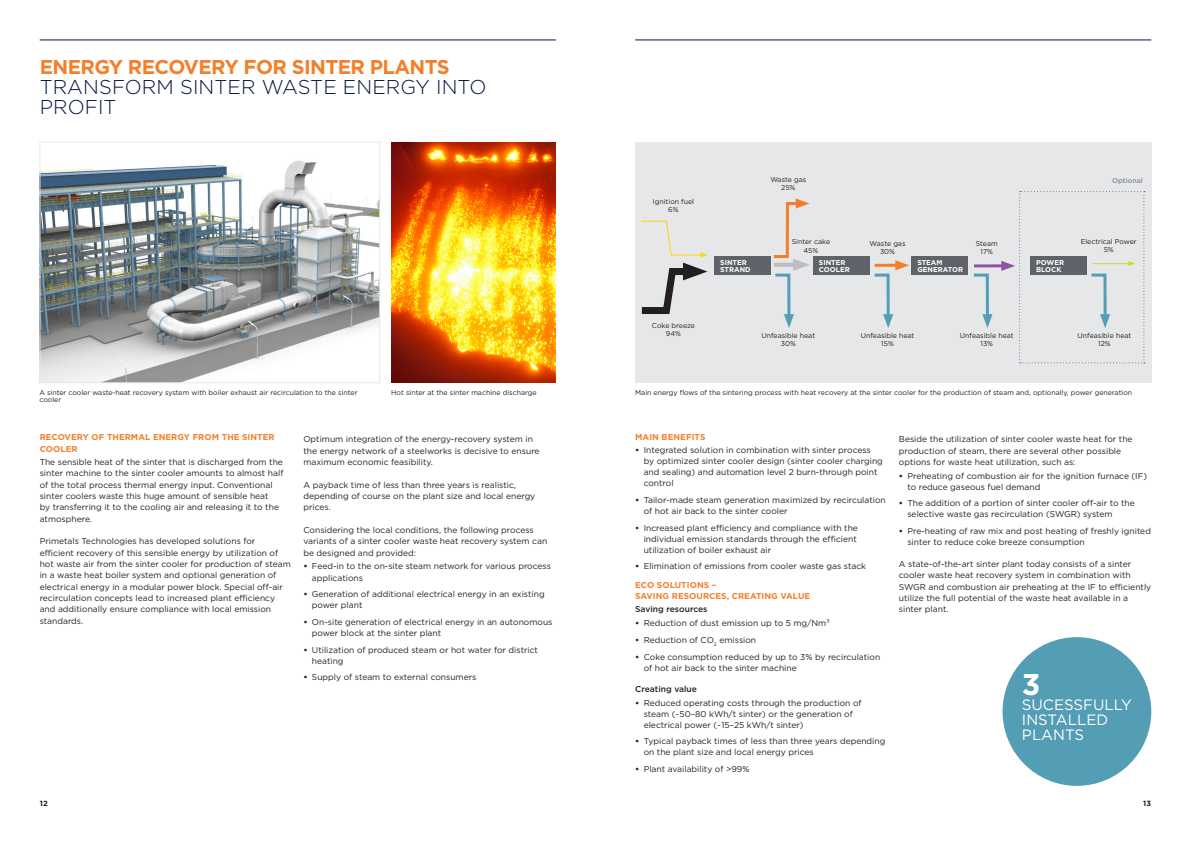
<style>
.page{position:relative;width:1191px;height:842px;background:#fff}
.page>*{position:absolute;margin:0;border:0;box-sizing:border-box;transform-origin:0 0}
.t1{font:700 30px "Gotham";color:#fff}
._01__Headline_-_Light_-_25pt_-_orange{font:300 20px/20px "Gotham";letter-spacing:.005em;color:#001340}
.t2{font:15px/15px "Gotham";color:#fff}
._01__Copy_-_Book_-_8_5_pt_-_black{font:8.5px/11.3px "Gotham";color:#231f20}
._02__Subhead_-_Bold_-_8_5pt_-_orange{font:700 8.5px/11.3px "Gotham";letter-spacing:.005em;color:#f47f2a}
._01__Copy_-_Book_-_8_5_pt_-_black-2{font:500 8.5px "Gotham";color:#231f20}
.t3{font:700 7.5px "Gotham";color:#231f20}
._06__Copy_-_Book_-_7pt_-_black{font:7px/8.4px "Gotham";color:#231f20;text-align:center}
._06__Copy_-_Book_-_7pt_-_black-2{font:700 7px/7px "Gotham";color:#fff}
.t4{font:500 7px "Gotham";color:#868a8e}
.s1{font-weight:700;color:#f47f2a}
.s2{font-weight:700}
</style>
<div class="page">
<hr style="left:40px;top:40px;width:516px;height:1px;background:#001340">
<hr style="left:635px;top:40px;width:516px;height:1px;background:#001340">
<img style="left:391px;top:142px;width:165px;height:241px">
<img style="left:41px;top:160px;width:337px;height:221px">
<div style="left:39px;top:142px;width:341px;height:241px;border:1px solid #e6e7e9"></div>
<div style="left:1002px;top:637px;width:149px;height:149px;background:#539db5;border-radius:50%"></div>
<div style="left:635px;top:142px;width:516px;height:241px;background:#e6e7e9"></div>
<svg style="left:973px;top:273px;width:19px;height:55px"></svg>
<div style="left:813px;top:257px;width:56px;height:18px;background:#5f6369"></div>
<div style="left:911px;top:256px;width:56px;height:19px;background:#5f6369"></div>
<svg style="left:641px;top:220px;width:66px;height:94px"></svg>
<div style="left:714px;top:256px;width:56px;height:19px;background:#5f6369"></div>
<svg style="left:773px;top:198px;width:37px;height:130px"></svg>
<svg style="left:874px;top:260px;width:35px;height:68px"></svg>
<hr style="left:974px;top:264px;width:32px;height:3px;background:#8c54a2">
<svg style="left:1001px;top:191px;width:143px;height:172px"></svg>
<p class="_01__Headline_-_Light_-_25pt_-_orange" style="left:40px;top:56px;width:448px"><span class="s1">ENERGY RECOVERY FOR SINTER PLANTS<br></span>TRANSFORM SINTER WASTE ENERGY INTO<br>PROFIT</p>
<p class="_06__Copy_-_Book_-_7pt_-_black" style="left:653px;top:197px;width:43px">Ignition fuel<br>6%</p>
<p class="_06__Copy_-_Book_-_7pt_-_black" style="left:652px;top:321px;width:45px">Coke breeze<br>94%</p>
<p class="_06__Copy_-_Book_-_7pt_-_black-2" style="left:720px;top:259px;width:32px">SINTER<br>STRAND</p>
<p class="_06__Copy_-_Book_-_7pt_-_black" style="left:770px;top:175px;width:37px">Waste gas<br>25%</p>
<p class="t4" style="left:1112px;top:176px;width:32px">Optional</p>
<p class="_06__Copy_-_Book_-_7pt_-_black" style="left:869px;top:239px;width:37px">Waste gas<br>30%</p>
<p class="_06__Copy_-_Book_-_7pt_-_black" style="left:1080px;top:237px;width:57px">Electrical Power<br>5%</p>
<p class="_06__Copy_-_Book_-_7pt_-_black" style="left:791px;top:237px;width:40px">Sinter cake<br>45%</p>
<p class="_06__Copy_-_Book_-_7pt_-_black-2" style="left:819px;top:259px;width:33px">SINTER<br>COOLER</p>
<p class="_06__Copy_-_Book_-_7pt_-_black-2" style="left:917px;top:259px;width:47px">STEAM<br>GENERATOR</p>
<p class="_06__Copy_-_Book_-_7pt_-_black-2" style="left:1036px;top:259px;width:29px">POWER<br>BLOCK</p>
<p class="_06__Copy_-_Book_-_7pt_-_black" style="left:975px;top:239px;width:24px">Steam<br>17%</p>
<p class="_06__Copy_-_Book_-_7pt_-_black" style="left:761px;top:331px;width:55px">Unfeasible heat<br>30%</p>
<p class="_06__Copy_-_Book_-_7pt_-_black" style="left:860px;top:331px;width:55px">Unfeasible heat<br>15%</p>
<p class="_06__Copy_-_Book_-_7pt_-_black" style="left:960px;top:331px;width:55px">Unfeasible heat<br>13%</p>
<p class="_06__Copy_-_Book_-_7pt_-_black" style="left:1077px;top:331px;width:55px">Unfeasible heat<br>12%</p>
<p class="_06__Copy_-_Book_-_7pt_-_black" style="left:39px;top:389px;width:319px">A sinter cooler waste-heat recovery system with boiler exhaust air recirculation to the sinter</p>
<p class="_06__Copy_-_Book_-_7pt_-_black" style="left:635px;top:389px;width:498px">Main energy flows of the sintering process with heat recovery at the sinter cooler for the production of steam and, optionally, power generation</p>
<p class="_06__Copy_-_Book_-_7pt_-_black" style="left:39px;top:396px;width:23px">cooler</p>
<p class="_06__Copy_-_Book_-_7pt_-_black" style="left:391px;top:389px;width:147px">Hot sinter at the sinter machine discharge</p>
<p class="_02__Subhead_-_Bold_-_8_5pt_-_orange" style="left:40px;top:431px;width:236px">RECOVERY OF THERMAL ENERGY FROM THE SINTER<br>COOLER</p>
<p class="_01__Copy_-_Book_-_8_5_pt_-_black" style="left:40px;top:456px;width:245px">The sensible heat of the sinter that is discharged from the sinter machine to the sinter cooler amounts to almost half of the total process thermal energy input. Conventional sinter coolers waste this huge amount of sensible heat<br>by transferring it to the cooling air and releasing it to the atmosphere.</p>
<p class="_01__Copy_-_Book_-_8_5_pt_-_black" style="left:40px;top:535px;width:252px">Primetals Technologies has developed solutions for efficient recovery of this sensible energy by utilization of hot waste air from the sinter cooler for production of steam in a waste heat boiler system and optional generation of electrical energy in a modular power block. Special off-air recirculation concepts lead to increased plant efficiency and additionally ensure compliance with local emission standards.</p>
<p class="_01__Copy_-_Book_-_8_5_pt_-_black" style="left:303px;top:433px;width:238px">Optimum integration of the energy-recovery system in the energy network of a steelworks is decisive to ensure maximum economic feasibility.</p>
<p class="_01__Copy_-_Book_-_8_5_pt_-_black" style="left:303px;top:479px;width:233px">A payback time of less than three years is realistic, depending of course on the plant size and local energy prices.</p>
<p class="_01__Copy_-_Book_-_8_5_pt_-_black" style="left:303px;top:524px;width:245px">Considering the local conditions, the following process variants of a sinter cooler waste heat recovery system can be designed and provided:</p>
<p class="_01__Copy_-_Book_-_8_5_pt_-_black" style="left:312px;top:561px;width:240px;line-height:11px;text-indent:-9px"><span class="s2">•</span> Feed-in to the on-site steam network for various process applications</p>
<p class="_01__Copy_-_Book_-_8_5_pt_-_black" style="left:312px;top:588px;width:234px;line-height:11px;text-indent:-9px"><span class="s2">•</span> Generation of additional electrical energy in an existing power plant</p>
<p class="_01__Copy_-_Book_-_8_5_pt_-_black" style="left:312px;top:616px;width:242px;line-height:11px;text-indent:-9px"><span class="s2">•</span> On-site generation of electrical energy in an autonomous power block at the sinter plant</p>
<p class="_01__Copy_-_Book_-_8_5_pt_-_black" style="left:312px;top:644px;width:228px;line-height:11px;text-indent:-9px"><span class="s2">•</span> Utilization of produced steam or hot water for district heating</p>
<p class="_01__Copy_-_Book_-_8_5_pt_-_black" style="left:303px;top:671px;width:174px"><span class="s2">•</span> Supply of steam to external consumers</p>
<p class="_02__Subhead_-_Bold_-_8_5pt_-_orange" style="left:635px;top:431px;width:72px">MAIN BENEFITS</p>
<p class="_01__Copy_-_Book_-_8_5_pt_-_black" style="left:643px;top:445px;width:241px;line-height:11px;text-indent:-9px"><span class="s2">•</span> Integrated solution in combination with sinter process by optimized sinter cooler design (sinter cooler charging and sealing) and automation level 2 burn-through point control</p>
<p class="_01__Copy_-_Book_-_8_5_pt_-_black" style="left:643px;top:494px;width:243px;line-height:11px;text-indent:-9px"><span class="s2">•</span> Tailor-made steam generation maximized by recirculation of hot air back to the sinter cooler</p>
<p class="_01__Copy_-_Book_-_8_5_pt_-_black" style="left:643px;top:522px;width:216px;line-height:11px;text-indent:-9px"><span class="s2">•</span> Increased plant efficiency and compliance with the individual emission standards through the efficient utilization of boiler exhaust air</p>
<p class="_01__Copy_-_Book_-_8_5_pt_-_black" style="left:635px;top:560px;width:232px"><span class="s2">•</span> Elimination of emissions from cooler waste gas stack</p>
<p class="_02__Subhead_-_Bold_-_8_5pt_-_orange" style="left:635px;top:579px;width:176px">ECO SOLUTIONS –<br>SAVING RESOURCES, CREATING VALUE</p>
<p class="_01__Copy_-_Book_-_8_5_pt_-_black-2" style="left:635px;top:604px;width:74px">Saving resources</p>
<p class="_01__Copy_-_Book_-_8_5_pt_-_black" style="left:635px;top:617px;width:196px"><span class="s2">•</span> Reduction of dust emission up to 5 mg/Nm³</p>
<p class="_01__Copy_-_Book_-_8_5_pt_-_black" style="left:635px;top:634px;width:122px"><span class="s2">•</span> Reduction of CO<sub>2</sub> emission</p>
<p class="_01__Copy_-_Book_-_8_5_pt_-_black" style="left:643px;top:651px;width:238px;line-height:11px;text-indent:-9px"><span class="s2">•</span> Coke consumption reduced by up to 3% by recirculation of hot air back to the sinter machine</p>
<p class="_01__Copy_-_Book_-_8_5_pt_-_black-2" style="left:635px;top:683px;width:63px">Creating value</p>
<p class="_01__Copy_-_Book_-_8_5_pt_-_black" style="left:643px;top:697px;width:219px;line-height:11px;text-indent:-9px"><span class="s2">•</span> Reduced operating costs through the production of steam (~50–80 kWh/t sinter) or the generation of electrical power (~15–25 kWh/t sinter)</p>
<p class="_01__Copy_-_Book_-_8_5_pt_-_black" style="left:643px;top:735px;width:243px;line-height:11px;text-indent:-9px"><span class="s2">•</span> Typical payback times of less than three years depending on the plant size and local energy prices</p>
<p class="_01__Copy_-_Book_-_8_5_pt_-_black" style="left:635px;top:763px;width:116px"><span class="s2">•</span> Plant availability of &gt;99%</p>
<p class="_01__Copy_-_Book_-_8_5_pt_-_black" style="left:899px;top:433px;width:235px">Beside the utilization of sinter cooler waste heat for the production of steam, there are several other possible options for waste heat utilization, such as:</p>
<p class="_01__Copy_-_Book_-_8_5_pt_-_black" style="left:907px;top:470px;width:241px;line-height:11px;text-indent:-9px"><span class="s2">•</span> Preheating of combustion air for the ignition furnace (IF) to reduce gaseous fuel demand</p>
<p class="_01__Copy_-_Book_-_8_5_pt_-_black" style="left:907px;top:498px;width:229px;line-height:11px;text-indent:-9px"><span class="s2">•</span> The addition of a portion of sinter cooler off-air to the selective waste gas recirculation (SWGR) system</p>
<p class="_01__Copy_-_Book_-_8_5_pt_-_black" style="left:907px;top:525px;width:245px;line-height:11px;text-indent:-9px"><span class="s2">•</span> Pre-heating of raw mix and post heating of freshly ignited sinter to reduce coke breeze consumption</p>
<p class="_01__Copy_-_Book_-_8_5_pt_-_black" style="left:899px;top:558px;width:254px">A state-of-the-art sinter plant today consists of a sinter cooler waste heat recovery system in combination with SWGR and combustion air preheating at the IF to efficiently utilize the full potential of the waste heat available in a sinter plant.</p>
<p class="t1" style="left:1022px;top:664px;width:20px">3</p>
<p class="t2" style="left:1022px;top:697px;width:111px">SUCESSFULLY<br>INSTALLED<br>PLANTS</p>
<p class="t3" style="left:40px;top:798px;width:9px">12</p>
<p class="t3" style="left:1143px;top:798px;width:9px">13</p>
</div>
